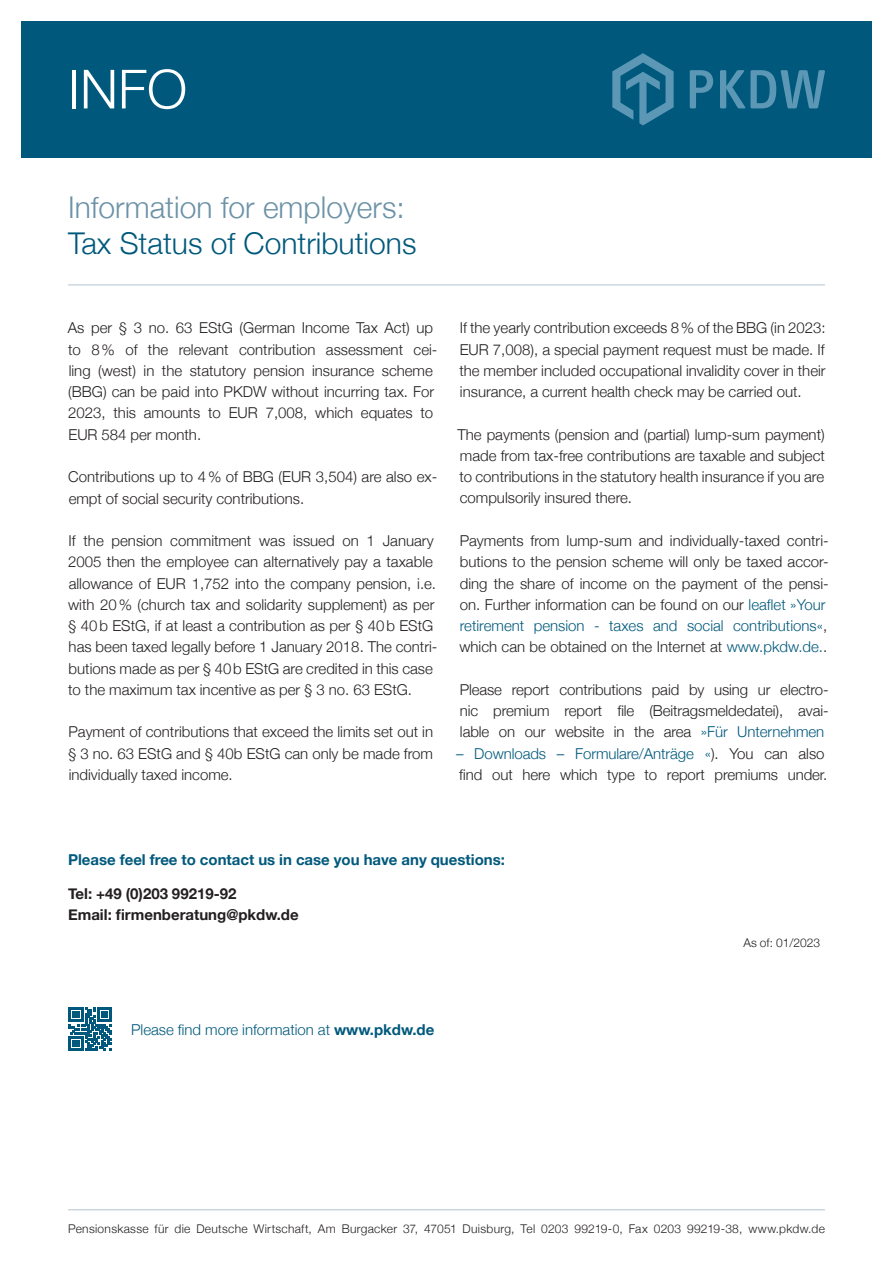
<style>
.page{position:relative;width:893px;height:1263px;background:#fff}
.page>*{position:absolute;margin:0;border:0;box-sizing:border-box;transform-origin:0 0}
.t1{font:300 54px "Helvetica Neue";color:#fff}
.t2{font:300 30px "Helvetica Neue";color:#6c92a7}
.t3{font:300 30px "Helvetica Neue";color:#00597c}
.t4{font:300 15px/21.3px "Helvetica Neue";color:#231f20}
.t5{font:700 15px "Helvetica Neue";color:#00597c}
.t6{font:700 15px/21.3px "Helvetica Neue";color:#231f20}
.t7{font:300 15px "Helvetica Neue";color:#00597c}
.t8{font:300 12px "Helvetica Neue";letter-spacing:.025em;color:#231f20}
.t9{font:300 12px "Helvetica Neue";color:#231f20}
.s1{color:#00597c}
.s2{font-weight:700}
</style>
<div class="page">
<hr style="left:68px;top:284px;width:757px;height:1px;background:#b2c4d3">
<hr style="left:68px;top:1209px;width:757px;height:1px;background:#b2c4d3">
<div style="left:21px;top:21px;width:851px;height:136px;background:#00597c"></div>
<svg style="left:690px;top:70px;width:135px;height:38px"></svg>
<svg style="left:612px;top:53px;width:62px;height:72px"></svg>
<svg style="left:69px;top:1007px;width:43px;height:44px"></svg>
<h1 class="t1" style="left:68px;top:46px;width:121px">INFO</h1>
<h2 class="t2" style="left:68px;top:183px;width:338px">Information for employers:</h2>
<h2 class="t3" style="left:68px;top:219px;width:350px">Tax Status of Contributions</h2>
<p class="t4" style="left:68px;top:316px;width:371px">As per § 3 no. 63 EStG (German Income Tax Act) up to 8% of the relevant contribution assessment cei&shy;ling (west) in the statutory pension insurance scheme (BBG) can be paid into PKDW without incurring tax. For 2023, this amounts to EUR 7,008, which equates to EUR 584 per month.</p>
<p class="t4" style="left:68px;top:465px;width:371px">Contributions up to 4% of BBG (EUR 3,504) are also ex&shy;empt of social security contributions.</p>
<p class="t4" style="left:68px;top:529px;width:371px">If the pension commitment was issued on 1 January 2005 then the employee can alternatively pay a taxable allowance of EUR 1,752 into the company pension, i.e. with 20% (church tax and solidarity supplement) as per § 40b EStG, if at least a contribution as per § 40b EStG has been taxed legally before 1 January 2018. The contri&shy;butions made as per § 40b EStG are credited in this case to the maximum tax incentive as per § 3 no. 63 EStG.</p>
<p class="t4" style="left:68px;top:720px;width:367px;text-align:justify">Payment of contributions that exceed the limits set out in § 3 no. 63 EStG and § 40b EStG can only be made from individually taxed income.</p>
<p class="t4" style="left:459px;top:316px;width:368px;text-align:justify">If the yearly contribution exceeds 8% of the BBG (in 2023:<br>EUR 7,008), a special payment request must be made. If the member included occupational invalidity cover in their insurance, a current health check may be carried out.</p>
<p class="t4" style="left:458px;top:423px;width:369px;text-align:justify">The payments (pension and (partial) lump-sum payment) made from tax-free contributions are taxable and subject to contributions in the statutory health insurance if you are compulsorily insured there.</p>
<p class="t4" style="left:459px;top:529px;width:371px">Payments from lump-sum and individually-taxed contri&shy;butions to the pension scheme will only be taxed accor&shy;ding the share of income on the payment of the pensi&shy;on. Further information can be found on our <span class="s1">leaflet »Your retirement pension - taxes and social contributions«</span>, which can be obtained on the Internet at <span class="s1">www.pkdw.de.</span>.</p>
<p class="t4" style="left:460px;top:678px;width:370px;text-align:justify">Please report contributions paid by using ur electro&shy;nic premium report file (Beitragsmeldedatei), avai&shy;lable on our website in the area <span class="s1">»Für Unternehmen</span></p>
<p class="t4" style="left:456px;top:741px;width:373px"><span class="s1">– Downloads – Formulare/Anträge «</span>). You can also find out here which type to report premiums under.</p>
<p class="t5" style="left:68px;top:848px;width:438px">Please feel free to contact us in case you have any questions:</p>
<p class="t6" style="left:68px;top:883px;width:232px">Tel: +49 (0)203 99219-92<br>Email: firmenberatung@pkdw.de</p>
<p class="t7" style="left:131px;top:1018px;width:305px">Please find more information at <span class="s2">www.pkdw.de</span></p>
<p class="t9" style="left:743px;top:933px;width:78px">As of: 01/2023</p>
<p class="t8" style="left:68px;top:1219px;width:758px">Pensionskasse für die Deutsche Wirtschaft, Am Burgacker 37, 47051 Duisburg, Tel 0203 99219-0, Fax 0203 99219-38, www.pkdw.de</p>
</div>
